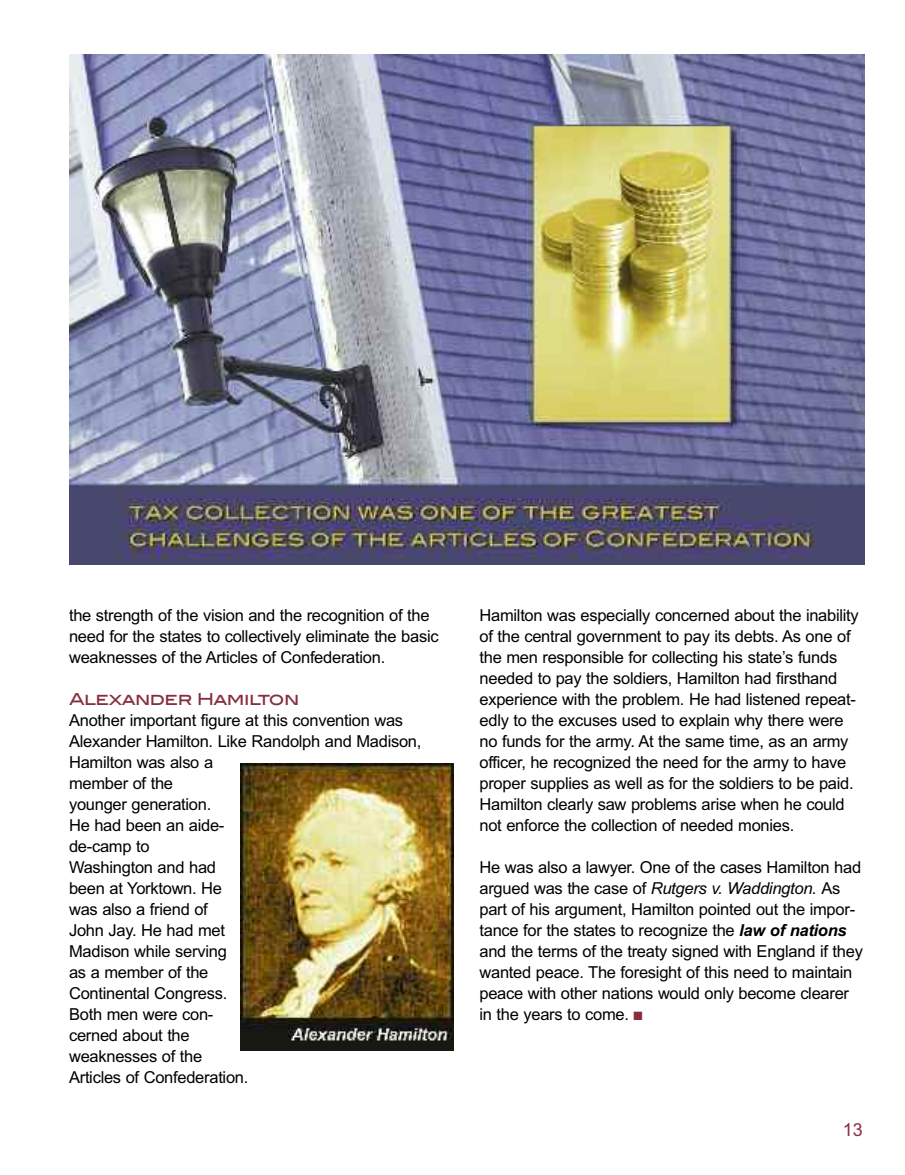
<style>
.page{position:relative;width:905px;height:1175px;background:#fff}
.page>*{position:absolute;margin:0;border:0;box-sizing:border-box;transform-origin:0 0}
.t1{font:18px "Arial";color:#862e3f}
.t2{font:16.5px/21px "Arial";letter-spacing:-.015em;color:#000}
.t3{font:16.5px "Blair Md ITCTT Medium";letter-spacing:-.03em;color:#862e3f}
.s1{font-style:italic}
.s2{font-weight:700;font-style:italic}
.s3{color:#862e3f}
</style>
<div class="page">
<img style="left:240px;top:764px;width:213px;height:286px">
<img style="left:69px;top:54px;width:795px;height:510px">
<p class="t2" style="left:69px;top:605px;width:371px">the strength of the vision and the recognition of the need for the states to collectively eliminate the basic weaknesses of the Articles of Confederation.</p>
<p class="t3" style="left:69px;top:689px;width:232px">Alexander Hamilton</p>
<p class="t2" style="left:69px;top:710px;width:354px">Another important figure at this convention was<br>Alexander Hamilton. Like Randolph and Madison,<br>Hamilton was also a<br>member of the<br>younger generation.<br>He had been an aide-<br>de-camp to<br>Washington and had<br>been at Yorktown. He<br>was also a friend of<br>John Jay. He had met<br>Madison while serving<br>as a member of the<br>Continental Congress.<br>Both men were con-<br>cerned about the<br>weaknesses of the<br>Articles of Confederation.</p>
<p class="t2" style="left:479px;top:605px;width:381px">Hamilton was especially concerned about the inability of the central government to pay its debts. As one of the men responsible for collecting his state’s funds needed to pay the soldiers, Hamilton had firsthand experience with the problem. He had listened repeat&shy;edly to the excuses used to explain why there were no funds for the army. At the same time, as an army officer, he recognized the need for the army to have proper supplies as well as for the soldiers to be paid.<br>Hamilton clearly saw problems arise when he could not enforce the collection of needed monies.</p>
<p class="t2" style="left:479px;top:857px;width:385px">He was also a lawyer. One of the cases Hamilton had argued was the case of <span class="s1">Rutgers v. Waddington.</span> As part of his argument, Hamilton pointed out the impor&shy;tance for the states to recognize the <span class="s2">law of nations </span>and the terms of the treaty signed with England if they wanted peace. The foresight of this need to maintain peace with other nations would only become clearer in the years to come. <span class="s3">■</span></p>
<p class="t1" style="left:842px;top:1118px;width:22px">13</p>
</div>
